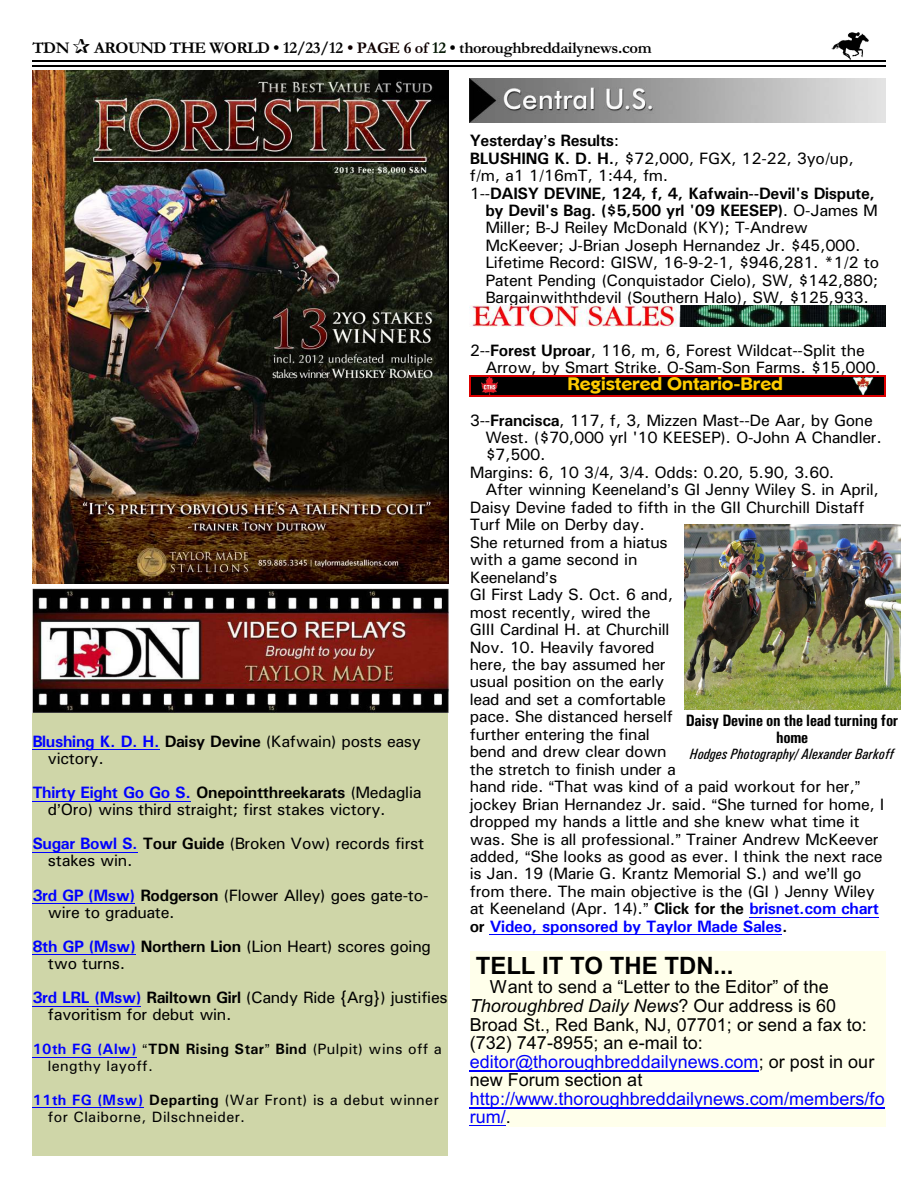
<style>
.page{position:relative;width:918px;height:1188px;background:#fff}
.page>*{position:absolute;margin:0;border:0;box-sizing:border-box;transform-origin:0 0}
.t1{font:700 24px "Arial";color:#000}
.t2{font:18px/18.6px "Arial";color:#000}
.t3{font:18px/18.6px "Arial";color:#00f}
.t4{font:800 18px "Phinster";letter-spacing:-.01em;color:#fc0}
.t5{font:16.5px/17.1px "Univers";letter-spacing:-.02em;color:#000}
.t6{font:700 16.5px "Univers";letter-spacing:-.02em;color:#000}
.t7{font:700 16.5px "Garamond";letter-spacing:-.02em;color:#000}
.t8{font:700 16.5px "Univers";letter-spacing:-.02em;color:#00f}
.t9{font:700 16.5px/17.2px "Univers Condensed";letter-spacing:-.015em;color:#000;text-align:center}
.t10{font:15px/17px "Univers";letter-spacing:.03em;color:#000}
.t11{font:italic 15px "Univers Condensed";color:#000}
.s1{color:#0f0000}
.s2{color:#001400}
.s3{font-weight:700;color:#00f}
.s4{font-weight:700}
.s5{font-weight:400}
.s6{color:#000}
.s7{font-style:italic}
.s8{color:#00f}
</style>
<div class="page">
<img style="left:832px;top:32px;width:36px;height:27px">
<hr style="left:32px;top:61px;width:853px;height:1px;background:#000">
<hr style="left:32px;top:66px;width:853px;height:1px;background:#000">
<div style="left:470px;top:951px;width:415px;height:176px;background:#ffffeb"></div>
<hr style="left:470px;top:1070px;width:289px;height:1px;background:#00f">
<hr style="left:470px;top:1107px;width:415px;height:1px;background:#00f">
<hr style="left:470px;top:1125px;width:36px;height:1px;background:#00f">
<hr style="left:749px;top:917px;width:130px;height:1px;background:#00f">
<hr style="left:490px;top:934px;width:292px;height:1px;background:#00f">
<img style="left:32px;top:70px;width:416px;height:513px">
<div style="left:32px;top:589px;width:416px;height:566px;background:#cfd6a8"></div>
<hr style="left:32px;top:749px;width:127px;height:1px;background:#00f">
<hr style="left:32px;top:801px;width:159px;height:1px;background:#00f">
<hr style="left:32px;top:852px;width:106px;height:1px;background:#00f">
<hr style="left:32px;top:903px;width:103px;height:1px;background:#00f">
<hr style="left:32px;top:954px;width:104px;height:1px;background:#00f">
<hr style="left:32px;top:1006px;width:109px;height:1px;background:#00f">
<hr style="left:32px;top:1057px;width:105px;height:1px;background:#00f">
<hr style="left:32px;top:1107px;width:112px;height:1px;background:#00f">
<img style="left:32px;top:589px;width:416px;height:124px">
<img style="left:470px;top:79px;width:416px;height:43px">
<img style="left:471px;top:305px;width:415px;height:22px">
<div style="left:470px;top:375px;width:415px;height:22px;background:#000"></div>
<img style="left:482px;top:376px;width:16px;height:19px">
<img style="left:853px;top:376px;width:20px;height:19px">
<svg style="left:470px;top:376px;width:1px;height:19px"></svg>
<svg style="left:884px;top:376px;width:1px;height:19px"></svg>
<hr style="left:470px;top:375px;width:415px;height:1px;background:#db0000">
<hr style="left:470px;top:395px;width:415px;height:2px;background:#db0000">
<img style="left:684px;top:525px;width:216px;height:184px">
<p class="t7" style="left:32px;top:42px;width:39px">TDN</p>
<p class="t7" style="left:94px;top:42px;width:559px">AROUND THE WORLD • 12/23/12 <span class="s1">• PAGE 6 of</span> <span class="s2">12</span> • thoroughbreddailynews.com</p>
<p class="t5" style="left:48px;top:734px;width:375px;text-indent:-16px"><span class="s3">Blushing K. D. H.</span> <span class="s4">Daisy Devine</span> (Kafwain) posts easy victory.</p>
<p class="t5" style="left:48px;top:785px;width:375px;text-indent:-16px"><span class="s3">Thirty Eight Go Go S.</span> <span class="s4">Onepointthreekarats</span> (Medaglia d Oro) wins third straight; first stakes victory.</p>
<p class="t5" style="left:48px;top:836px;width:378px;text-indent:-16px"><span class="s3">Sugar Bowl S.</span> <span class="s4">Tour Guide</span> (Broken Vow) records first stakes win.</p>
<p class="t5" style="left:48px;top:888px;width:382px;text-indent:-16px"><span class="s3">3rd GP (Msw)</span> <span class="s4">Rodgerson</span> (Flower Alley) goes gate-to&shy;wire to graduate.</p>
<p class="t5" style="left:48px;top:939px;width:384px;text-indent:-16px"><span class="s3">8th GP (Msw)</span> <span class="s4">Northern Lion</span> (Lion Heart) scores going two turns.</p>
<p class="t5" style="left:48px;top:990px;width:401px;text-indent:-16px"><span class="s3">3rd LRL (Msw)</span> <span class="s4">Railtown Girl</span> (Candy Ride {Arg}) justifies favoritism for debut win.</p>
<p class="t10" style="left:48px;top:1042px;width:395px;text-indent:-16px"><span class="s3">10th FG (Alw)</span> <span class="s4">TDN Rising Star Bind</span> (Pulpit) wins off a lengthy layoff.</p>
<p class="t10" style="left:48px;top:1093px;width:392px;text-indent:-16px"><span class="s3">11th FG (Msw)</span> <span class="s4">Departing</span> (War Front) is a debut winner for Claiborne, Dilschneider.</p>
<p class="t6" style="left:470px;top:135px;width:151px">Yesterday s Results<span class="s5">:</span></p>
<p class="t5" style="left:470px;top:151px;width:386px"><span class="s4">BLUSHING K. D. H.</span>, $72,000, FGX, 12-22, 3yo/up,</p>
<p class="t5" style="left:470px;top:168px;width:200px">f/m, a1 1/16mT, 1:44, fm.</p>
<p class="t6" style="left:470px;top:187px;width:407px"><span class="s5">1--</span>DAISY DEVINE, 124, f, 4, Kafwain--Devil's Dispute,</p>
<p class="t6" style="left:485px;top:205px;width:394px">by Devil's Bag. ($5,500 yrl '09 KEESEP)<span class="s5">. O-James M</span></p>
<p class="t5" style="left:485px;top:221px;width:324px">Miller; B-J Reiley McDonald (KY); T-Andrew</p>
<p class="t5" style="left:485px;top:238px;width:377px">McKeever; J-Brian Joseph Hernandez Jr. $45,000.</p>
<p class="t5" style="left:485px;top:256px;width:395px">Lifetime Record: GISW, 16-9-2-1, $946,281. *1/2 to</p>
<p class="t5" style="left:485px;top:273px;width:394px">Patent Pending (Conquistador Cielo), SW, $142,880;</p>
<p class="t5" style="left:485px;top:291px;width:385px">Bargainwiththdevil (Southern Halo), SW, $125,933.</p>
<p class="t5" style="left:485px;top:343px;width:397px;text-indent:-16px">2--<span class="s4">Forest Uproar</span>, 116, m, 6, Forest Wildcat--Split the<br>Arrow, by Smart Strike. O-Sam-Son Farms. $15,000.</p>
<p class="t5" style="left:470px;top:413px;width:405px">3--<span class="s4">Francisca</span>, 117, f, 3, Mizzen Mast--De Aar, by Gone</p>
<p class="t5" style="left:485px;top:430px;width:398px">West. ($70,000 yrl '10 KEESEP). O-John A Chandler.</p>
<p class="t5" style="left:485px;top:448px;width:62px">$7,500.</p>
<p class="t5" style="left:470px;top:465px;width:366px">Margins: 6, 10 3/4, 3/4. Odds: 0.20, 5.90, 3.60.</p>
<p class="t5" style="left:485px;top:483px;width:395px">After winning Keeneland s GI Jenny Wiley S. in April,</p>
<p class="t5" style="left:470px;top:500px;width:396px">Daisy Devine faded to fifth in the GII Churchill Distaff</p>
<p class="t5" style="left:470px;top:518px;width:177px">Turf Mile on Derby day.</p>
<p class="t5" style="left:470px;top:535px;width:200px">She returned from a hiatus</p>
<p class="t5" style="left:470px;top:552px;width:169px">with a game second in</p>
<p class="t5" style="left:470px;top:570px;width:89px">Keeneland s</p>
<p class="t5" style="left:470px;top:587px;width:205px">GI First Lady S. Oct. 6 and,</p>
<p class="t5" style="left:470px;top:605px;width:182px">most recently, wired the</p>
<p class="t5" style="left:470px;top:622px;width:201px">GIII Cardinal H. at Churchill</p>
<p class="t5" style="left:470px;top:640px;width:186px">Nov. 10. Heavily favored</p>
<p class="t5" style="left:470px;top:657px;width:197px">here, the bay assumed her</p>
<p class="t5" style="left:470px;top:675px;width:196px">usual position on the early</p>
<p class="t5" style="left:470px;top:692px;width:198px">lead and set a comfortable</p>
<p class="t5" style="left:470px;top:710px;width:205px">pace. She distanced herself</p>
<p class="t5" style="left:470px;top:727px;width:182px">further entering the final</p>
<p class="t5" style="left:470px;top:744px;width:198px">bend and drew clear down</p>
<p class="t5" style="left:470px;top:762px;width:208px">the stretch to finish under a</p>
<p class="t5" style="left:470px;top:779px;width:387px">hand ride. That was kind of a paid workout for her,</p>
<p class="t5" style="left:470px;top:797px;width:416px">jockey Brian Hernandez Jr. said. She turned for home, I</p>
<p class="t5" style="left:470px;top:814px;width:391px">dropped my hands a little and she knew what time it</p>
<p class="t5" style="left:470px;top:832px;width:410px">was. She is all professional. Trainer Andrew McKeever</p>
<p class="t5" style="left:470px;top:849px;width:414px">added, She looks as good as ever. I think the next race</p>
<p class="t5" style="left:470px;top:867px;width:393px">is Jan. 19 (Marie G. Krantz Memorial S.) and we ll go</p>
<p class="t5" style="left:470px;top:884px;width:407px">from there. The main objective is the (GI ) Jenny Wiley</p>
<p class="t5" style="left:470px;top:902px;width:411px">at Keeneland (Apr. 14). <span class="s4">Click for the</span> <span class="s3">brisnet.com chart</span></p>
<p class="t8" style="left:470px;top:920px;width:319px"><span class="s6">or</span> Video, sponsored by Taylor Made Sales<span class="s6">.</span></p>
<p class="t4" style="left:567px;top:374px;width:217px">Registered Ontario-Bred</p>
<p class="t9" style="left:686px;top:713px;width:214px">Daisy Devine on the lead turning for home</p>
<p class="t11" style="left:690px;top:749px;width:205px">Hodges Photography/ Alexander Barkoff</p>
<h1 class="t1" style="left:476px;top:957px;width:259px">TELL IT TO THE TDN...</h1>
<p class="t2" style="left:470px;top:979px;width:406px;text-indent:20px">Want to send a “Letter to the Editor” of the <span class="s7">Thoroughbred Daily News</span>? Our address is 60<br>Broad St., Red Bank, NJ, 07701; or send a fax to: (732) 747-8955; an e-mail to: <span class="s8">editor@thoroughbreddailynews.com</span>; or post in our new Forum section at</p>
<p class="t3" style="left:470px;top:1091px;width:417px">http://www.thoroughbreddailynews.com/members/fo rum/<span class="s6">.</span></p>
</div>
